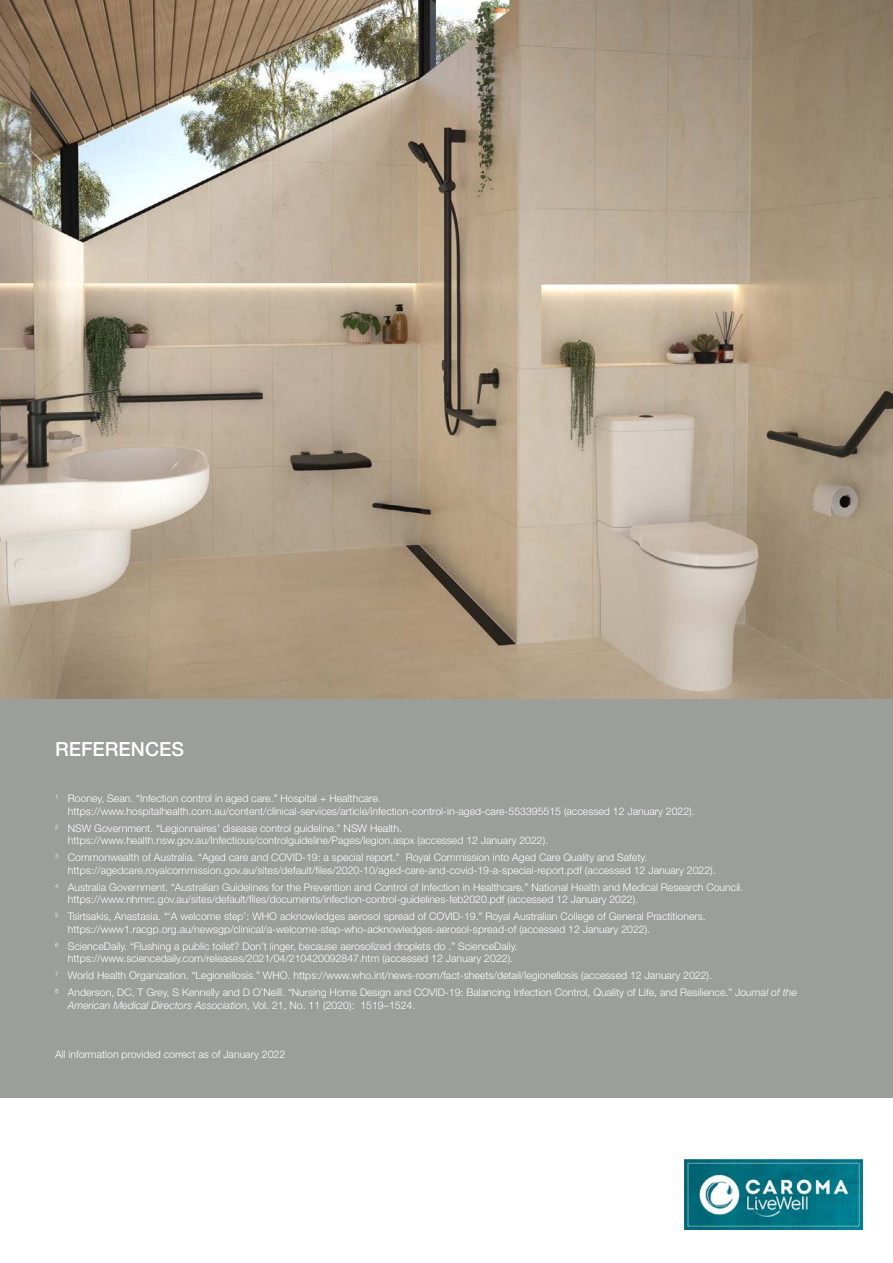
<style>
.page{position:relative;width:893px;height:1263px;background:#fff}
.page>*{position:absolute;margin:0;border:0;box-sizing:border-box;transform-origin:0 0}
.t1{font:500 19.5px "Helvetica Neue LT Std";color:#fff}
.t2{font:300 10.5px/12.6px "Helvetica Neue LT Std";color:#fff}
.t3{font:italic 300 10.5px "Helvetica Neue LT Std";color:#fff}
.s1{font-style:italic}
.s2{font-style:normal}
</style>
<div class="page">
<div style="left:0;top:0;width:893px;height:1098px;background:#9c9e99"></div>
<img style="left:685px;top:1159px;width:177px;height:70px">
<img style="left:0;top:0;width:893px;height:698px">
<h1 class="t1" style="left:55px;top:737px;width:130px">REFERENCES</h1>
<p class="t2" style="left:68px;top:792px;width:628px;text-indent:-13px"><sup>1</sup> Rooney, Sean. “Infection control in aged care.” Hospital + Healthcare. https://www.hospitalhealth.com.au/content/clinical-services/article/infection-control-in-aged-care-553395515 (accessed 12 January 2022).</p>
<p class="t2" style="left:68px;top:821px;width:482px;text-indent:-13px"><sup>2</sup> NSW Government. “Legionnaires’ disease control guideline.” NSW Health. https://www.health.nsw.gov.au/Infectious/controlguideline/Pages/legion.aspx (accessed 12 January 2022).</p>
<p class="t2" style="left:68px;top:851px;width:649px;text-indent:-13px"><sup>3</sup> Commonwealth of Australia. “Aged care and COVID-19: a special report.” Royal Commission into Aged Care Quality and Safety. https://agedcare.royalcommission.gov.au/sites/default/files/2020-10/aged-care-and-covid-19-a-special-report.pdf (accessed 12 January 2022).</p>
<p class="t2" style="left:68px;top:880px;width:677px;text-indent:-13px"><sup>4</sup> Australia Government. “Australian Guidelines for the Prevention and Control of Infection in Healthcare.” National Health and Medical Research Council. https://www.nhmrc.gov.au/sites/default/files/documents/infection-control-guidelines-feb2020.pdf (accessed 12 January 2022).</p>
<p class="t2" style="left:68px;top:910px;width:639px;text-indent:-13px"><sup>5</sup> Tsirtsakis, Anastasia. “‘A welcome step’: WHO acknowledges aerosol spread of COVID-19.” Royal Australian College of General Practitioners. https://www1.racgp.org.au/newsgp/clinical/a-welcome-step-who-acknowledges-aerosol-spread-of (accessed 12 January 2022).</p>
<p class="t2" style="left:68px;top:939px;width:451px;text-indent:-13px"><sup>6</sup> ScienceDaily. “Flushing a public toilet? Don’t linger, because aerosolized droplets do .” ScienceDaily. https://www.sciencedaily.com/releases/2021/04/210420092847.htm (accessed 12 January 2022).</p>
<p class="t2" style="left:55px;top:967px;width:743px;line-height:16.8px"><sup>7</sup> World Health Organization. “Legionellosis.” WHO. https://www.who.int/news-room/fact-sheets/detail/legionellosis (accessed 12 January 2022).<br><sup>8</sup> Anderson, DC, T Grey, S Kennelly and D O’Neill. “Nursing Home Design and COVID-19: Balancing Infection Control, Quality of Life, and Resilience.” J<span class="s1">ournal of the</span></p>
<p class="t3" style="left:68px;top:998px;width:349px">American Medical Directors Association<span class="s2">, Vol. 21, No. 11 (2020): 1519–1524.</span></p>
<p class="t2" style="left:55px;top:1048px;width:232px">All information provided correct as of January 2022</p>
</div>
